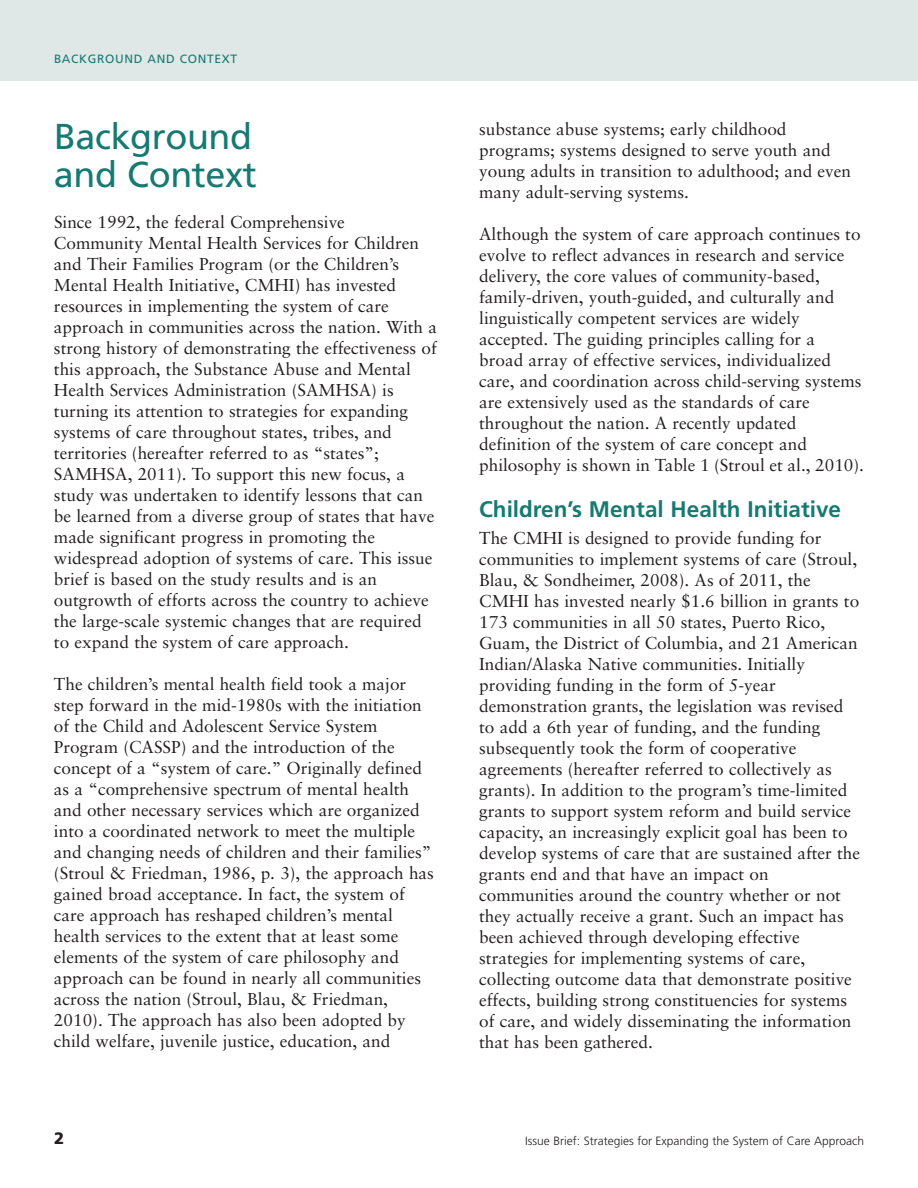
<style>
.page{position:relative;width:918px;height:1188px;background:#fff}
.page>*{position:absolute;margin:0;border:0;box-sizing:border-box;transform-origin:0 0}
.t1{font:36px/39px "Frutiger";letter-spacing:-.01em;color:#167a72}
.t2{font:700 22.5px "Frutiger";color:#167a72}
.t3{font:17.25px/21px "Sabon";color:#231f20}
.t4{font:900 16.5px "Frutiger";color:#231f20}
.t5{font:300 12px "Frutiger";color:#231f20}
.t6{font:12px "Frutiger";letter-spacing:.055em;color:#167a72}
</style>
<div class="page">
<div style="left:0;top:0;width:918px;height:81px;background:#dfe8e6"></div>
<p class="t6" style="left:54px;top:54px;width:185px">BACKGROUND AND CONTEXT</p>
<h1 class="t1" style="left:54px;top:119px;width:204px">Background and Context</h1>
<p class="t3" style="left:54px;top:213px;width:385px">Since 1992, the federal Comprehensive Community Mental Health Services for Children and Their Families Program (or the Children’s Mental Health Initiative, CMHI) has invested resources in implementing the system of care approach in communities across the nation. With a strong history of demonstrating the effectiveness of this approach, the Substance Abuse and Mental Health Services Administration (SAMHSA) is turning its attention to strategies for expanding systems of care throughout states, tribes, and territories (hereafter referred to as “states”; SAMHSA, 2011). To support this new focus, a study was undertaken to identify lessons that can be learned from a diverse group of states that have made significant progress in promoting the widespread adoption of systems of care. This issue brief is based on the study results and is an outgrowth of efforts across the country to achieve the large-scale systemic changes that are required to expand the system of care approach.</p>
<p class="t3" style="left:54px;top:675px;width:381px">The children’s mental health field took a major step forward in the mid-1980s with the initiation of the Child and Adolescent Service System Program (CASSP) and the introduction of the concept of a “system of care.” Originally defined as a “comprehensive spectrum of mental health and other necessary services which are organized into a coordinated network to meet the multiple and changing needs of children and their families” (Stroul &amp; Friedman, 1986, p. 3), the approach has gained broad acceptance. In fact, the system of care approach has reshaped children’s mental health services to the extent that at least some elements of the system of care philosophy and approach can be found in nearly all communities across the nation (Stroul, Blau, &amp; Friedman, 2010). The approach has also been adopted by child welfare, juvenile justice, education, and</p>
<p class="t3" style="left:479px;top:120px;width:373px">substance abuse systems; early childhood programs; systems designed to serve youth and young adults in transition to adulthood; and even many adult-serving systems.</p>
<p class="t3" style="left:479px;top:225px;width:386px">Although the system of care approach continues to evolve to reflect advances in research and service delivery, the core values of community-based, family-driven, youth-guided, and culturally and linguistically competent services are widely accepted. The guiding principles calling for a<br>broad array of effective services, individualized care, and coordination across child-serving systems are extensively used as the standards of care throughout the nation. A recently updated definition of the system of care concept and philosophy is shown in Table 1 (Stroul et al., 2010).</p>
<h2 class="t2" style="left:479px;top:500px;width:363px">Children’s Mental Health Initiative</h2>
<p class="t3" style="left:479px;top:529px;width:382px">The CMHI is designed to provide funding for communities to implement systems of care (Stroul, Blau, &amp; Sondheimer, 2008). As of 2011, the CMHI has invested nearly $1.6 billion in grants to 173 communities in all 50 states, Puerto Rico, Guam, the District of Columbia, and 21 American Indian/Alaska Native communities. Initially providing funding in the form of 5-year demonstration grants, the legislation was revised to add a 6th year of funding, and the funding subsequently took the form of cooperative agreements (hereafter referred to collectively as grants). In addition to the program’s time-limited grants to support system reform and build service capacity, an increasingly explicit goal has been to develop systems of care that are sustained after the grants end and that have an impact on communities around the country whether or not they actually receive a grant. Such an impact has been achieved through developing effective strategies for implementing systems of care, collecting outcome data that demonstrate positive effects, building strong constituencies for systems of care, and widely disseminating the information that has been gathered.</p>
<p class="t4" style="left:54px;top:1131px;width:12px">2</p>
<p class="t5" style="left:525px;top:1136px;width:340px">Issue Brief: Strategies for Expanding the System of Care Approach</p>
</div>
